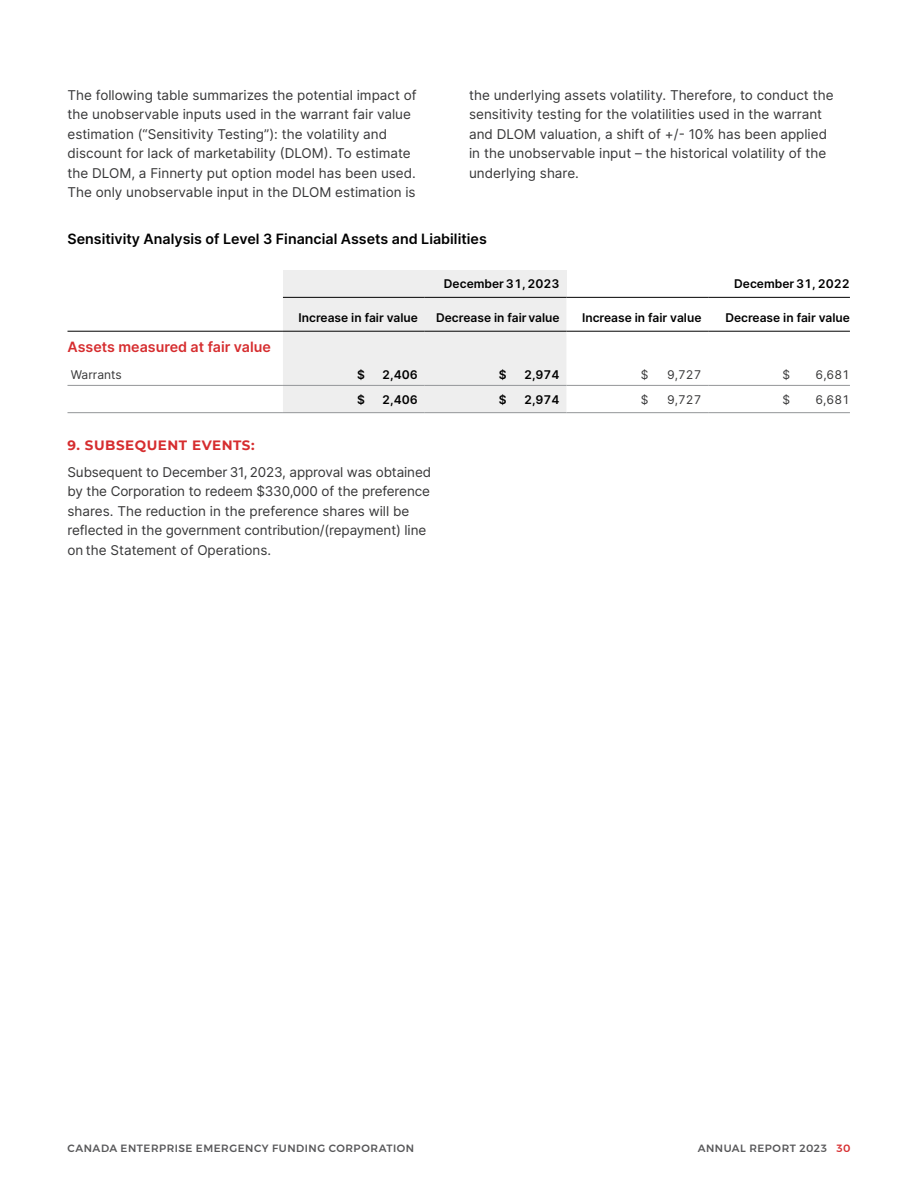
<style>
.page{position:relative;width:918px;height:1188px;background:#fff}
.page>*{position:absolute;margin:0;border:0;box-sizing:border-box;transform-origin:0 0}
.H3_-_Subhead_Notes{font:600 14.25px "Inter";color:#000}
.T_-_Subhead{font:600 14.25px "Inter";color:#d62d2f}
.Body{font:13.5px/19.5px "Inter";color:#373738}
.H2_-_Subhead_Notes{font:700 13.5px "Montserrat";letter-spacing:.04em;color:#d62d2f}
.T_-_Headers_Right{font:600 12px "Inter";color:#000}
.T_-_Body_Right{font:12px "Inter";color:#373738}
.T_-_Body_Right-2{font:600 12px "Inter";color:#000}
.t1{font:500 10.5px "Montserrat";letter-spacing:.05em;color:#58585a}
.s1{color:#d62d2f}
</style>
<div class="page">
<div style="left:283px;top:270px;width:283px;height:27px;background:#eee"></div>
<div style="left:283px;top:298px;width:283px;height:114px;background:#eee"></div>
<hr style="left:283px;top:297px;width:142px;height:1px;background:#000">
<hr style="left:425px;top:297px;width:141px;height:1px;background:#000">
<hr style="left:566px;top:297px;width:142px;height:1px;background:#000">
<hr style="left:708px;top:297px;width:142px;height:1px;background:#000">
<hr style="left:283px;top:331px;width:142px;height:1px;background:#000">
<hr style="left:425px;top:331px;width:141px;height:1px;background:#000">
<hr style="left:566px;top:331px;width:142px;height:1px;background:#000">
<hr style="left:708px;top:331px;width:142px;height:1px;background:#000">
<hr style="left:68px;top:385px;width:215px;height:1px;background:#939598">
<hr style="left:283px;top:385px;width:142px;height:1px;background:#939598">
<hr style="left:425px;top:385px;width:141px;height:1px;background:#939598">
<hr style="left:566px;top:385px;width:142px;height:1px;background:#939598">
<hr style="left:708px;top:385px;width:142px;height:1px;background:#939598">
<hr style="left:68px;top:412px;width:215px;height:1px;background:#939598">
<hr style="left:283px;top:412px;width:142px;height:1px;background:#939598">
<hr style="left:425px;top:412px;width:141px;height:1px;background:#939598">
<hr style="left:566px;top:412px;width:142px;height:1px;background:#939598">
<hr style="left:708px;top:412px;width:142px;height:1px;background:#939598">
<hr style="left:68px;top:331px;width:215px;height:1px;background:#000">
<p class="Body" style="left:68px;top:85px;width:351px">The following table summarizes the potential impact of the unobservable inputs used in the warrant fair value estimation (“Sensitivity Testing”): the volatility and discount for lack of marketability (DLOM). To estimate the DLOM, a Finnerty put option model has been used.<br>The only unobservable input in the DLOM estimation is</p>
<p class="Body" style="left:469px;top:85px;width:366px">the underlying assets volatility. Therefore, to conduct the sensitivity testing for the volatilities used in the warrant and DLOM valuation, a shift of +/- 10% has been applied in the unobservable input – the historical volatility of the underlying share.</p>
<h3 class="H3_-_Subhead_Notes" style="left:68px;top:228px;width:421px">Sensitivity Analysis of Level 3 Financial Assets and Liabilities</h3>
<p class="T_-_Headers_Right" style="left:444px;top:275px;width:117px">December 31, 2023</p>
<p class="T_-_Headers_Right" style="left:734px;top:275px;width:117px">December 31, 2022</p>
<p class="T_-_Headers_Right" style="left:299px;top:309px;width:121px">Increase in fair value</p>
<p class="T_-_Headers_Right" style="left:436px;top:309px;width:125px">Decrease in fair value</p>
<p class="T_-_Headers_Right" style="left:582px;top:309px;width:121px">Increase in fair value</p>
<p class="T_-_Headers_Right" style="left:725px;top:309px;width:126px">Decrease in fair value</p>
<p class="T_-_Subhead" style="left:68px;top:337px;width:205px">Assets measured at fair value</p>
<p class="T_-_Body_Right" style="left:71px;top:366px;width:52px">Warrants</p>
<p class="T_-_Body_Right-2" style="left:357px;top:366px;width:9px">$</p>
<p class="T_-_Body_Right-2" style="left:382px;top:366px;width:37px">2,406</p>
<p class="T_-_Body_Right-2" style="left:499px;top:366px;width:9px">$</p>
<p class="T_-_Body_Right-2" style="left:524px;top:366px;width:37px">2,974</p>
<p class="T_-_Body_Right" style="left:641px;top:366px;width:9px">$</p>
<p class="T_-_Body_Right" style="left:667px;top:366px;width:36px">9,727</p>
<p class="T_-_Body_Right" style="left:782px;top:366px;width:9px">$</p>
<p class="T_-_Body_Right" style="left:816px;top:366px;width:36px">6,681</p>
<p class="T_-_Headers_Right" style="left:357px;top:391px;width:9px">$</p>
<p class="T_-_Headers_Right" style="left:382px;top:391px;width:37px">2,406</p>
<p class="T_-_Headers_Right" style="left:499px;top:391px;width:9px">$</p>
<p class="T_-_Headers_Right" style="left:524px;top:391px;width:37px">2,974</p>
<p class="T_-_Body_Right" style="left:641px;top:391px;width:9px">$</p>
<p class="T_-_Body_Right" style="left:667px;top:391px;width:36px">9,727</p>
<p class="T_-_Body_Right" style="left:782px;top:391px;width:9px">$</p>
<p class="T_-_Body_Right" style="left:816px;top:391px;width:36px">6,681</p>
<h2 class="H2_-_Subhead_Notes" style="left:68px;top:436px;width:189px">9. SUBSEQUENT EVENTS:</h2>
<p class="Body" style="left:68px;top:462px;width:365px">Subsequent to December 31, 2023, approval was obtained by the Corporation to redeem $330,000 of the preference shares. The reduction in the preference shares will be reflected in the government contribution/(repayment) line on the Statement of Operations.</p>
<p class="t1" style="left:68px;top:1140px;width:348px">CANADA ENTERPRISE EMERGENCY FUNDING CORPORATION</p>
<p class="t1" style="left:698px;top:1140px;width:154px">ANNUAL REPORT 2023 <span class="s1">30</span></p>
</div>
